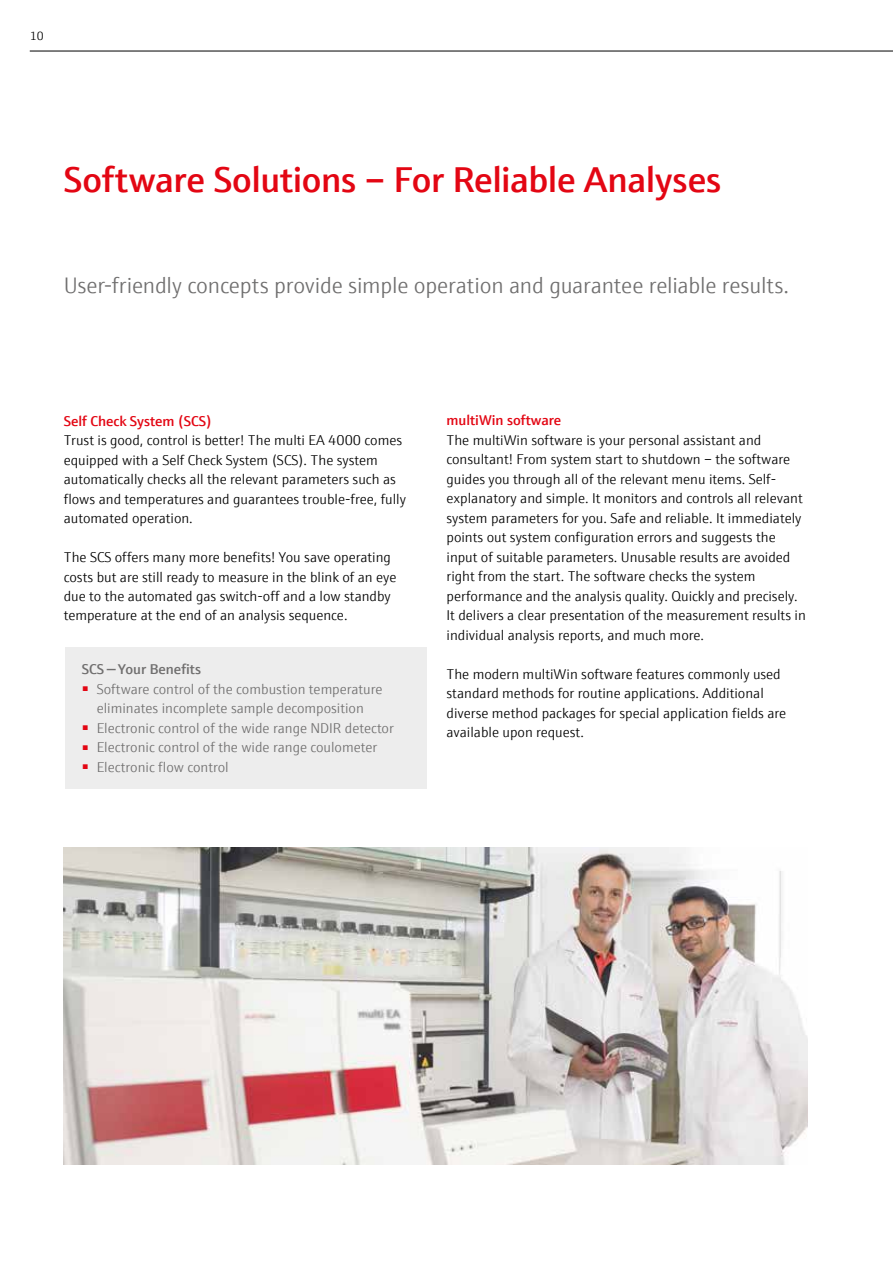
<style>
.page{position:relative;width:893px;height:1263px;background:#fff}
.page>*{position:absolute;margin:0;border:0;box-sizing:border-box;transform-origin:0 0}
.t1{font:600 36px "E+H Sans";letter-spacing:-.01em;color:#e30613}
.t2{font:300 22.5px "E+H Sans";letter-spacing:-.01em;color:#706f6f}
.t3{font:300 14.25px/19.5px "E+H Sans";color:#000}
.t4{font:300 14.25px/19.5px "E+H Sans";color:#706f6f;text-align:center}
.t5{font:600 14.25px "E+H Sans";color:#e30613}
.t6{font:600 14.25px "E+H Sans";color:#706f6f}
.t7{font:300 12px "E+H Sans";color:#000}
</style>
<div class="page">
<hr style="left:30px;top:51px;width:863px;height:1px;background:#000">
<div style="left:65px;top:647px;width:361px;height:142px;background:#ededed"></div>
<img style="left:64px;top:847px;width:744px;height:317px">
<p class="t7" style="left:30px;top:27px;width:15px">10</p>
<h1 class="t1" style="left:64px;top:152px;width:659px">Software Solutions – For Reliable Analyses</h1>
<h2 class="t2" style="left:64px;top:269px;width:727px">User-friendly concepts provide simple operation and guarantee reliable results.</h2>
<p class="t5" style="left:64px;top:410px;width:150px">Self Check System (SCS)</p>
<p class="t3" style="left:64px;top:429px;width:344px">Trust is good, control is better! The multi EA 4000 comes equipped with a Self Check System (SCS). The system automatically checks all the relevant parameters such as flows and temperatures and guarantees trouble-free, fully automated operation.</p>
<p class="t3" style="left:64px;top:546px;width:334px">The SCS offers many more benefits! You save operating costs but are still ready to measure in the blink of an eye due to the automated gas switch-off and a low standby temperature at the end of an analysis sequence.</p>
<p class="t6" style="left:82px;top:658px;width:121px">SCS — Your Benefits</p>
<p class="t4" style="left:82px;top:678px;width:302px"><sup>■</sup> Software control of the combustion temperature eliminates incomplete sample decomposition</p>
<p class="t4" style="left:82px;top:717px;width:314px"><sup>■</sup> Electronic control of the wide range NDIR detector</p>
<p class="t4" style="left:82px;top:737px;width:297px"><sup>■</sup> Electronic control of the wide range coulometer</p>
<p class="t4" style="left:82px;top:756px;width:148px"><sup>■</sup> Electronic flow control</p>
<p class="t5" style="left:446px;top:410px;width:116px">multiWin software</p>
<p class="t3" style="left:446px;top:429px;width:361px">The multiWin software is your personal assistant and consultant! From system start to shutdown – the software guides you through all of the relevant menu items. Self&shy;explanatory and simple. It monitors and controls all relevant system parameters for you. Safe and reliable. It immediately points out system configuration errors and suggests the input of suitable parameters. Unusable results are avoided right from the start. The software checks the system performance and the analysis quality. Quickly and precisely.<br>It delivers a clear presentation of the measurement results in individual analysis reports, and much more.</p>
<p class="t3" style="left:446px;top:663px;width:341px">The modern multiWin software features commonly used standard methods for routine applications. Additional diverse method packages for special application fields are available upon request.</p>
</div>
